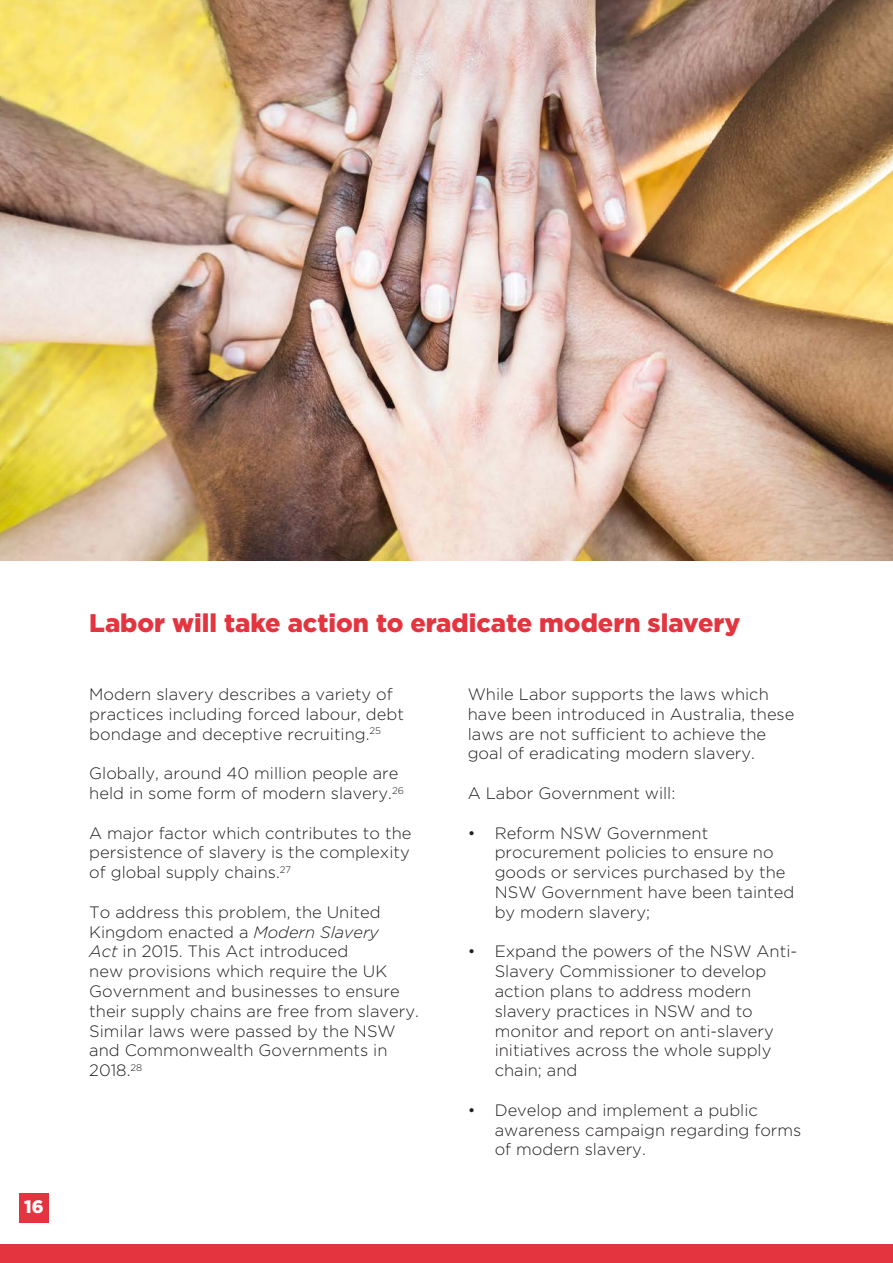
<style>
.page{position:relative;width:893px;height:1263px;background:#fff}
.page>*{position:absolute;margin:0;border:0;box-sizing:border-box;transform-origin:0 0}
.t1{font:900 25.5px "Gotham";color:#e4343f}
.t2{font:900 18px "Gotham";color:#fff}
.t3{font:300 16.5px/19.8px "Gotham";color:#231f20}
.s1{font-style:italic}
</style>
<div class="page">
<div style="left:19px;top:1193px;width:30px;height:29px;background:#e4343f"></div>
<div style="left:0;top:1244px;width:893px;height:19px;background:#e4343f"></div>
<img style="left:0;top:0;width:893px;height:561px">
<p class="t2" style="left:24px;top:1194px;width:21px">16</p>
<p class="t1" style="left:89px;top:605px;width:652px">Labor will take action to eradicate modern slavery</p>
<p class="t3" style="left:89px;top:684px;width:316px">Modern slavery describes a variety of practices including forced labour, debt bondage and deceptive recruiting.<sup>25</sup></p>
<p class="t3" style="left:89px;top:763px;width:316px">Globally, around 40 million people are held in some form of modern slavery.<sup>26</sup></p>
<p class="t3" style="left:89px;top:822px;width:324px;text-align:justify">A major factor which contributes to the persistence of slavery is the complexity of global supply chains.<sup>27</sup></p>
<p class="t3" style="left:89px;top:902px;width:331px">To address this problem, the United<br>Kingdom enacted a <span class="s1">Modern Slavery<br>Act</span> in 2015. This Act introduced<br>new provisions which require the UK<br>Government and businesses to ensure their supply chains are free from slavery.<br>Similar laws were passed by the NSW and Commonwealth Governments in<br>2018.<sup>28</sup></p>
<p class="t3" style="left:468px;top:684px;width:328px">While Labor supports the laws which have been introduced in Australia, these laws are not sufficient to achieve the goal of eradicating modern slavery.</p>
<p class="t3" style="left:468px;top:783px;width:209px">A Labor Government will:</p>
<p class="t3" style="left:495px;top:822px;width:301px;text-indent:-27px">• Reform NSW Government procurement policies to ensure no goods or services purchased by the<br>NSW Government have been tainted by modern slavery;</p>
<p class="t3" style="left:495px;top:941px;width:304px;text-indent:-27px">• Expand the powers of the NSW Anti-<br>Slavery Commissioner to develop action plans to address modern slavery practices in NSW and to monitor and report on anti-slavery initiatives across the whole supply chain; and</p>
<p class="t3" style="left:495px;top:1100px;width:308px;text-indent:-27px">• Develop and implement a public awareness campaign regarding forms of modern slavery.</p>
</div>
